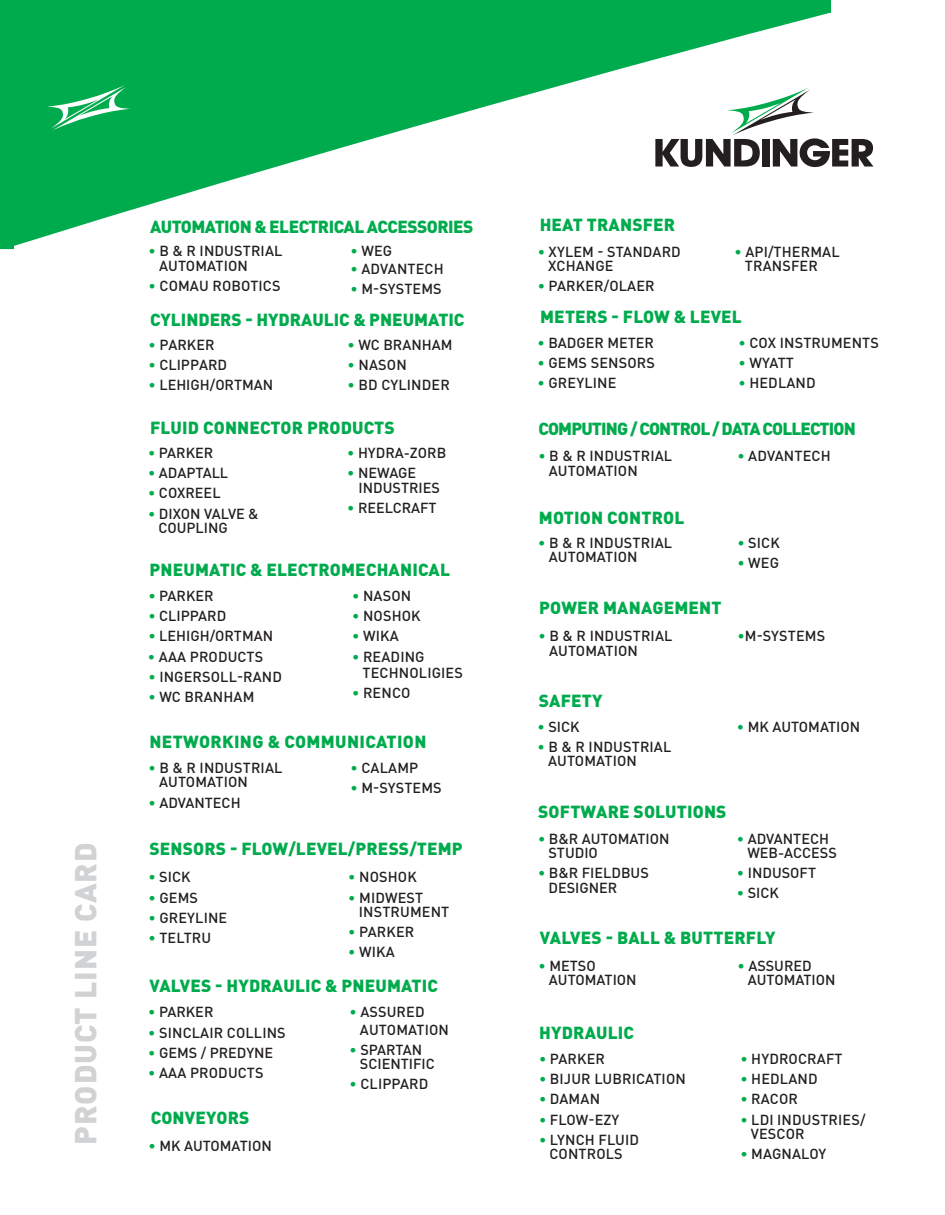
<style>
.page{position:relative;width:945px;height:1215px;background:#fff}
.page>*{position:absolute;margin:0;border:0;box-sizing:border-box;transform-origin:0 0}
.t1{font:900 30px "DIN Pro";letter-spacing:.03em;color:#d1d2d4}
.t2{font:900 17.25px "DIN Pro";letter-spacing:.01em;color:#00ab4d}
.t3{font:900 17.25px "DIN Pro";letter-spacing:-.03em;color:#00ab4d}
.t4{font:900 17.25px "DIN Pro";letter-spacing:-.05em;color:#00ab4d}
.t5{font:500 14.4px "DIN Pro";letter-spacing:.01em;color:#231f20}
.s1{color:#00ab4d}
</style>
<div class="page">
<div style="left:0;top:0;width:831px;height:249px;background:#00ab4d"></div>
<svg style="left:14px;top:14px;width:817px;height:235px;fill:#00ab4d"></svg>
<svg style="left:47px;top:85px;width:83px;height:45px;background:#31bb6f"></svg>
<svg style="left:655px;top:88px;width:219px;height:79px"></svg>
<p class="t1" style="left:65px;top:1145px;width:303px;rotate:-90deg">PRODUCT LINE CARD</p>
<p class="t3" style="left:150px;top:216px;width:325px">AUTOMATION &amp; ELECTRICAL ACCESSORIES</p>
<p class="t5" style="left:149px;top:241px;width:135px"><span class="s1">•</span> B &amp; R INDUSTRIAL</p>
<p class="t5" style="left:159px;top:256px;width:90px">AUTOMATION</p>
<p class="t5" style="left:149px;top:276px;width:134px"><span class="s1">•</span> COMAU ROBOTICS</p>
<p class="t5" style="left:350px;top:241px;width:43px"><span class="s1">•</span> WEG</p>
<p class="t5" style="left:350px;top:259px;width:95px"><span class="s1">•</span> ADVANTECH</p>
<p class="t5" style="left:350px;top:279px;width:93px"><span class="s1">•</span> M-SYSTEMS</p>
<p class="t2" style="left:150px;top:308px;width:316px">CYLINDERS - HYDRAULIC &amp; PNEUMATIC</p>
<p class="t5" style="left:149px;top:335px;width:67px"><span class="s1">•</span> PARKER</p>
<p class="t5" style="left:149px;top:355px;width:80px"><span class="s1">•</span> CLIPPARD</p>
<p class="t5" style="left:149px;top:375px;width:126px"><span class="s1">•</span> LEHIGH/ORTMAN</p>
<p class="t5" style="left:348px;top:335px;width:106px"><span class="s1">•</span> WC BRANHAM</p>
<p class="t5" style="left:348px;top:355px;width:61px"><span class="s1">•</span> NASON</p>
<p class="t5" style="left:348px;top:375px;width:104px"><span class="s1">•</span> BD CYLINDER</p>
<p class="t2" style="left:150px;top:416px;width:246px">FLUID CONNECTOR PRODUCTS</p>
<p class="t5" style="left:148px;top:443px;width:67px"><span class="s1">•</span> PARKER</p>
<p class="t5" style="left:148px;top:463px;width:82px"><span class="s1">•</span> ADAPTALL</p>
<p class="t5" style="left:148px;top:483px;width:74px"><span class="s1">•</span> COXREEL</p>
<p class="t5" style="left:148px;top:504px;width:112px"><span class="s1">•</span> DIXON VALVE &amp;</p>
<p class="t5" style="left:159px;top:518px;width:71px">COUPLING</p>
<p class="t5" style="left:347px;top:443px;width:101px"><span class="s1">•</span> HYDRA-ZORB</p>
<p class="t5" style="left:347px;top:463px;width:71px"><span class="s1">•</span> NEWAGE</p>
<p class="t5" style="left:359px;top:478px;width:83px">INDUSTRIES</p>
<p class="t5" style="left:347px;top:498px;width:91px"><span class="s1">•</span> REELCRAFT</p>
<p class="t2" style="left:150px;top:558px;width:302px">PNEUMATIC &amp; ELECTROMECHANICAL</p>
<p class="t5" style="left:148px;top:586px;width:67px"><span class="s1">•</span> PARKER</p>
<p class="t5" style="left:148px;top:606px;width:79px"><span class="s1">•</span> CLIPPARD</p>
<p class="t5" style="left:148px;top:626px;width:126px"><span class="s1">•</span> LEHIGH/ORTMAN</p>
<p class="t5" style="left:148px;top:647px;width:117px"><span class="s1">•</span> AAA PRODUCTS</p>
<p class="t5" style="left:148px;top:667px;width:135px"><span class="s1">•</span> INGERSOLL-RAND</p>
<p class="t5" style="left:148px;top:687px;width:108px"><span class="s1">•</span> WC BRANHAM</p>
<p class="t5" style="left:352px;top:586px;width:61px"><span class="s1">•</span> NASON</p>
<p class="t5" style="left:352px;top:606px;width:70px"><span class="s1">•</span> NOSHOK</p>
<p class="t5" style="left:352px;top:626px;width:48px"><span class="s1">•</span> WIKA</p>
<p class="t5" style="left:352px;top:647px;width:74px"><span class="s1">•</span> READING</p>
<p class="t5" style="left:363px;top:663px;width:102px">TECHNOLIGIES</p>
<p class="t5" style="left:352px;top:683px;width:60px"><span class="s1">•</span> RENCO</p>
<p class="t2" style="left:149px;top:730px;width:279px">NETWORKING &amp; COMMUNICATION</p>
<p class="t5" style="left:149px;top:758px;width:135px"><span class="s1">•</span> B &amp; R INDUSTRIAL</p>
<p class="t5" style="left:159px;top:772px;width:90px">AUTOMATION</p>
<p class="t5" style="left:149px;top:793px;width:94px"><span class="s1">•</span> ADVANTECH</p>
<p class="t5" style="left:350px;top:758px;width:69px"><span class="s1">•</span> CALAMP</p>
<p class="t5" style="left:350px;top:778px;width:93px"><span class="s1">•</span> M-SYSTEMS</p>
<p class="t2" style="left:149px;top:837px;width:315px">SENSORS - FLOW/LEVEL/PRESS/TEMP</p>
<p class="t5" style="left:148px;top:867px;width:44px"><span class="s1">•</span> SICK</p>
<p class="t5" style="left:148px;top:888px;width:51px"><span class="s1">•</span> GEMS</p>
<p class="t5" style="left:148px;top:908px;width:80px"><span class="s1">•</span> GREYLINE</p>
<p class="t5" style="left:148px;top:928px;width:64px"><span class="s1">•</span> TELTRU</p>
<p class="t5" style="left:348px;top:867px;width:70px"><span class="s1">•</span> NOSHOK</p>
<p class="t5" style="left:348px;top:888px;width:76px"><span class="s1">•</span> MIDWEST</p>
<p class="t5" style="left:359px;top:902px;width:92px">INSTRUMENT</p>
<p class="t5" style="left:348px;top:922px;width:68px"><span class="s1">•</span> PARKER</p>
<p class="t5" style="left:348px;top:942px;width:48px"><span class="s1">•</span> WIKA</p>
<p class="t2" style="left:149px;top:974px;width:290px">VALVES - HYDRAULIC &amp; PNEUMATIC</p>
<p class="t5" style="left:148px;top:1002px;width:67px"><span class="s1">•</span> PARKER</p>
<p class="t5" style="left:148px;top:1023px;width:139px"><span class="s1">•</span> SINCLAIR COLLINS</p>
<p class="t5" style="left:148px;top:1043px;width:127px"><span class="s1">•</span> GEMS / PREDYNE</p>
<p class="t5" style="left:148px;top:1063px;width:117px"><span class="s1">•</span> AAA PRODUCTS</p>
<p class="t2" style="left:151px;top:1106px;width:100px">CONVEYORS</p>
<p class="t5" style="left:149px;top:1136px;width:125px"><span class="s1">•</span> MK AUTOMATION</p>
<p class="t5" style="left:350px;top:1002px;width:77px"><span class="s1">•</span> ASSURED</p>
<p class="t5" style="left:360px;top:1020px;width:90px">AUTOMATION</p>
<p class="t5" style="left:350px;top:1040px;width:74px"><span class="s1">•</span> SPARTAN</p>
<p class="t5" style="left:360px;top:1054px;width:76px">SCIENTIFIC</p>
<p class="t5" style="left:350px;top:1074px;width:80px"><span class="s1">•</span> CLIPPARD</p>
<p class="t2" style="left:540px;top:213px;width:137px">HEAT TRANSFER</p>
<p class="t5" style="left:538px;top:242px;width:145px"><span class="s1">•</span> XYLEM - STANDARD</p>
<p class="t5" style="left:548px;top:256px;width:67px">XCHANGE</p>
<p class="t5" style="left:538px;top:276px;width:118px"><span class="s1">•</span> PARKER/OLAER</p>
<p class="t5" style="left:734px;top:242px;width:107px"><span class="s1">•</span> API/THERMAL</p>
<p class="t5" style="left:745px;top:256px;width:74px">TRANSFER</p>
<p class="t2" style="left:540px;top:305px;width:203px">METERS - FLOW &amp; LEVEL</p>
<p class="t5" style="left:538px;top:333px;width:118px"><span class="s1">•</span> BADGER METER</p>
<p class="t5" style="left:538px;top:353px;width:119px"><span class="s1">•</span> GEMS SENSORS</p>
<p class="t5" style="left:538px;top:373px;width:80px"><span class="s1">•</span> GREYLINE</p>
<p class="t5" style="left:738px;top:333px;width:142px"><span class="s1">•</span> COX INSTRUMENTS</p>
<p class="t5" style="left:738px;top:353px;width:57px"><span class="s1">•</span> WYATT</p>
<p class="t5" style="left:738px;top:373px;width:79px"><span class="s1">•</span> HEDLAND</p>
<p class="t4" style="left:538px;top:417px;width:319px">COMPUTING / CONTROL / DATA COLLECTION</p>
<p class="t5" style="left:538px;top:446px;width:135px"><span class="s1">•</span> B &amp; R INDUSTRIAL</p>
<p class="t5" style="left:549px;top:461px;width:90px">AUTOMATION</p>
<p class="t5" style="left:737px;top:446px;width:95px"><span class="s1">•</span> ADVANTECH</p>
<p class="t2" style="left:539px;top:506px;width:147px">MOTION CONTROL</p>
<p class="t5" style="left:538px;top:533px;width:135px"><span class="s1">•</span> B &amp; R INDUSTRIAL</p>
<p class="t5" style="left:549px;top:547px;width:90px">AUTOMATION</p>
<p class="t2" style="left:539px;top:596px;width:184px">POWER MANAGEMENT</p>
<p class="t5" style="left:539px;top:626px;width:135px"><span class="s1">•</span> B &amp; R INDUSTRIAL</p>
<p class="t5" style="left:549px;top:641px;width:90px">AUTOMATION</p>
<p class="t2" style="left:539px;top:689px;width:65px">SAFETY</p>
<p class="t5" style="left:538px;top:717px;width:44px"><span class="s1">•</span> SICK</p>
<p class="t5" style="left:538px;top:737px;width:135px"><span class="s1">•</span> B &amp; R INDUSTRIAL</p>
<p class="t5" style="left:548px;top:752px;width:90px">AUTOMATION</p>
<p class="t5" style="left:737px;top:533px;width:44px"><span class="s1">•</span> SICK</p>
<p class="t5" style="left:737px;top:553px;width:43px"><span class="s1">•</span> WEG</p>
<p class="t5" style="left:738px;top:626px;width:89px"><span class="s1">•</span>M-SYSTEMS</p>
<p class="t5" style="left:737px;top:717px;width:125px"><span class="s1">•</span> MK AUTOMATION</p>
<p class="t2" style="left:538px;top:800px;width:190px">SOFTWARE SOLUTIONS</p>
<p class="t5" style="left:538px;top:829px;width:133px"><span class="s1">•</span> B&amp;R AUTOMATION</p>
<p class="t5" style="left:548px;top:843px;width:51px">STUDIO</p>
<p class="t5" style="left:538px;top:863px;width:112px"><span class="s1">•</span> B&amp;R FIELDBUS</p>
<p class="t5" style="left:548px;top:878px;width:70px">DESIGNER</p>
<p class="t5" style="left:737px;top:829px;width:94px"><span class="s1">•</span> ADVANTECH</p>
<p class="t5" style="left:747px;top:843px;width:91px">WEB-ACCESS</p>
<p class="t5" style="left:737px;top:863px;width:81px"><span class="s1">•</span> INDUSOFT</p>
<p class="t5" style="left:737px;top:883px;width:44px"><span class="s1">•</span> SICK</p>
<p class="t2" style="left:540px;top:926px;width:237px">VALVES - BALL &amp; BUTTERFLY</p>
<p class="t5" style="left:539px;top:956px;width:59px"><span class="s1">•</span> METSO</p>
<p class="t5" style="left:549px;top:970px;width:89px">AUTOMATION</p>
<p class="t2" style="left:539px;top:1021px;width:96px">HYDRAULIC</p>
<p class="t5" style="left:539px;top:1049px;width:68px"><span class="s1">•</span> PARKER</p>
<p class="t5" style="left:539px;top:1069px;width:148px"><span class="s1">•</span> BIJUR LUBRICATION</p>
<p class="t5" style="left:539px;top:1089px;width:63px"><span class="s1">•</span> DAMAN</p>
<p class="t5" style="left:539px;top:1110px;width:82px"><span class="s1">•</span> FLOW-EZY</p>
<p class="t5" style="left:539px;top:1130px;width:102px"><span class="s1">•</span> LYNCH FLUID</p>
<p class="t5" style="left:549px;top:1144px;width:75px">CONTROLS</p>
<p class="t5" style="left:738px;top:956px;width:76px"><span class="s1">•</span> ASSURED</p>
<p class="t5" style="left:748px;top:970px;width:89px">AUTOMATION</p>
<p class="t5" style="left:740px;top:1049px;width:104px"><span class="s1">•</span> HYDROCRAFT</p>
<p class="t5" style="left:740px;top:1069px;width:79px"><span class="s1">•</span> HEDLAND</p>
<p class="t5" style="left:740px;top:1089px;width:59px"><span class="s1">•</span> RACOR</p>
<p class="t5" style="left:740px;top:1110px;width:127px"><span class="s1">•</span> LDI INDUSTRIES/</p>
<p class="t5" style="left:751px;top:1124px;width:55px">VESCOR</p>
<p class="t5" style="left:740px;top:1144px;width:88px"><span class="s1">•</span> MAGNALOY</p>
</div>
